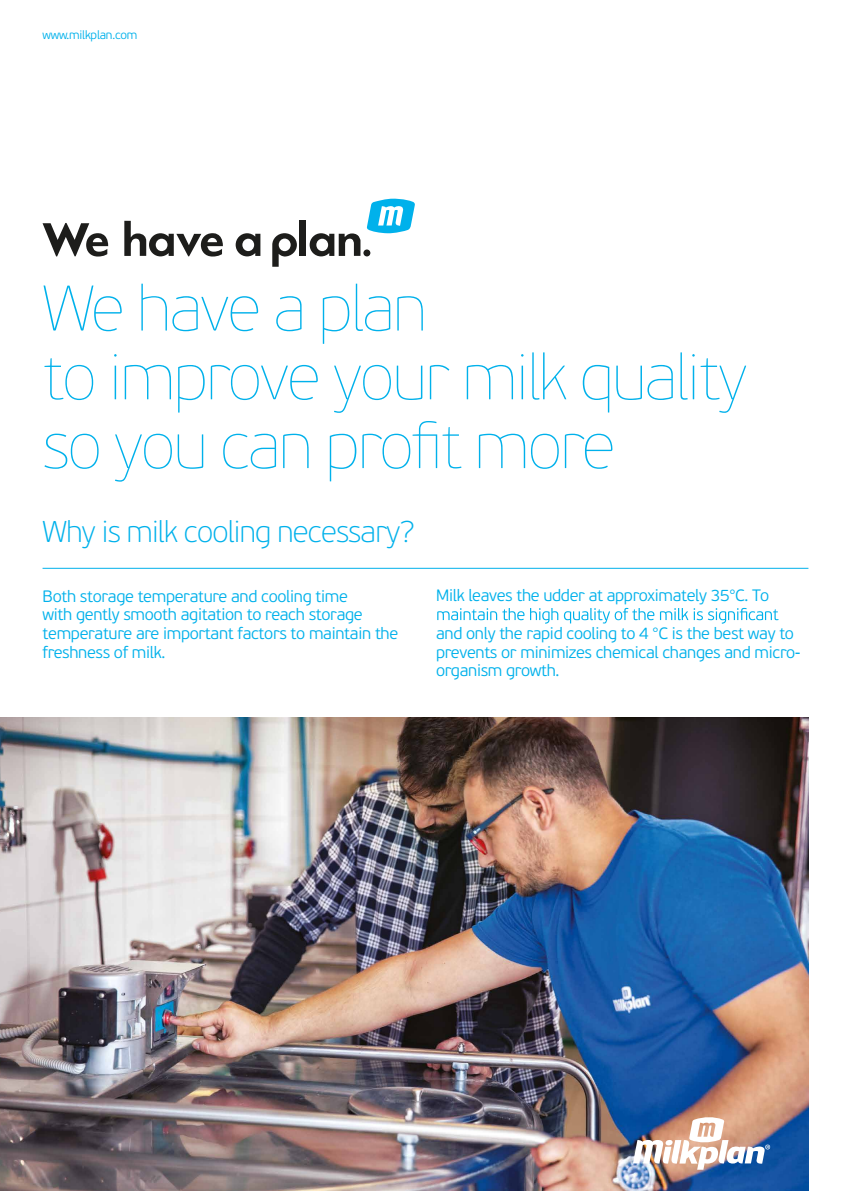
<style>
.page{position:relative;width:851px;height:1191px;background:#fff}
.page>*{position:absolute;margin:0;border:0;box-sizing:border-box;transform-origin:0 0}
.t1{font:64.2px/68.7px "PF Beau Sans Pro X Thin";letter-spacing:-.02em;color:#00b1eb}
.t2{font:100 30px "PF Beau Sans Pro";letter-spacing:-.025em;color:#00b1eb}
.t3{font:300 16.5px/18.8px "PF Beau Sans Pro";letter-spacing:-.02em;color:#00b1eb}
.t4{font:300 12px "PF Beau Sans Pro";letter-spacing:-.02em;color:#00b1eb}
</style>
<div class="page">
<img style="left:0;top:718px;width:808px;height:473px">
<svg style="left:44px;top:421px;width:568px;height:60px"></svg>
<svg style="left:437px;top:608px;width:341px;height:16px"></svg>
<hr style="left:43px;top:568px;width:765px;height:1px;background:#00b1eb">
<img style="left:632px;top:1116px;width:138px;height:53px">
<svg style="left:366px;top:198px;width:49px;height:35px"></svg>
<svg style="left:43px;top:223px;width:65px;height:33px"></svg>
<svg style="left:235px;top:233px;width:25px;height:23px"></svg>
<svg style="left:124px;top:221px;width:99px;height:35px"></svg>
<svg style="left:272px;top:233px;width:25px;height:34px"></svg>
<div style="left:299px;top:221px;width:7px;height:35px;background:#1d1d1b"></div>
<svg style="left:309px;top:233px;width:51px;height:23px"></svg>
<div style="left:363px;top:249px;width:7px;height:7px;background:#1d1d1b;border-radius:50%"></div>
<p class="t4" style="left:43px;top:28px;width:96px">www.milkplan.com</p>
<h1 class="t1" style="left:43px;top:274px;width:705px">We have a plan<br>to improve your milk quality</h1>
<h2 class="t2" style="left:43px;top:515px;width:373px">Why is milk cooling necessary?</h2>
<p class="t3" style="left:43px;top:587px;width:357px">Both storage temperature and cooling time<br>with gently smooth agitation to reach storage temperature are important factors to maintain the freshness of milk.</p>
<p class="t3" style="left:436px;top:586px;width:334px">Milk leaves the udder at approximately 35°C. To</p>
<p class="t3" style="left:436px;top:624px;width:366px">and only the rapid cooling to 4 °C is the best way to prevents or minimizes chemical changes and micro&shy;organism growth.</p>
</div>
